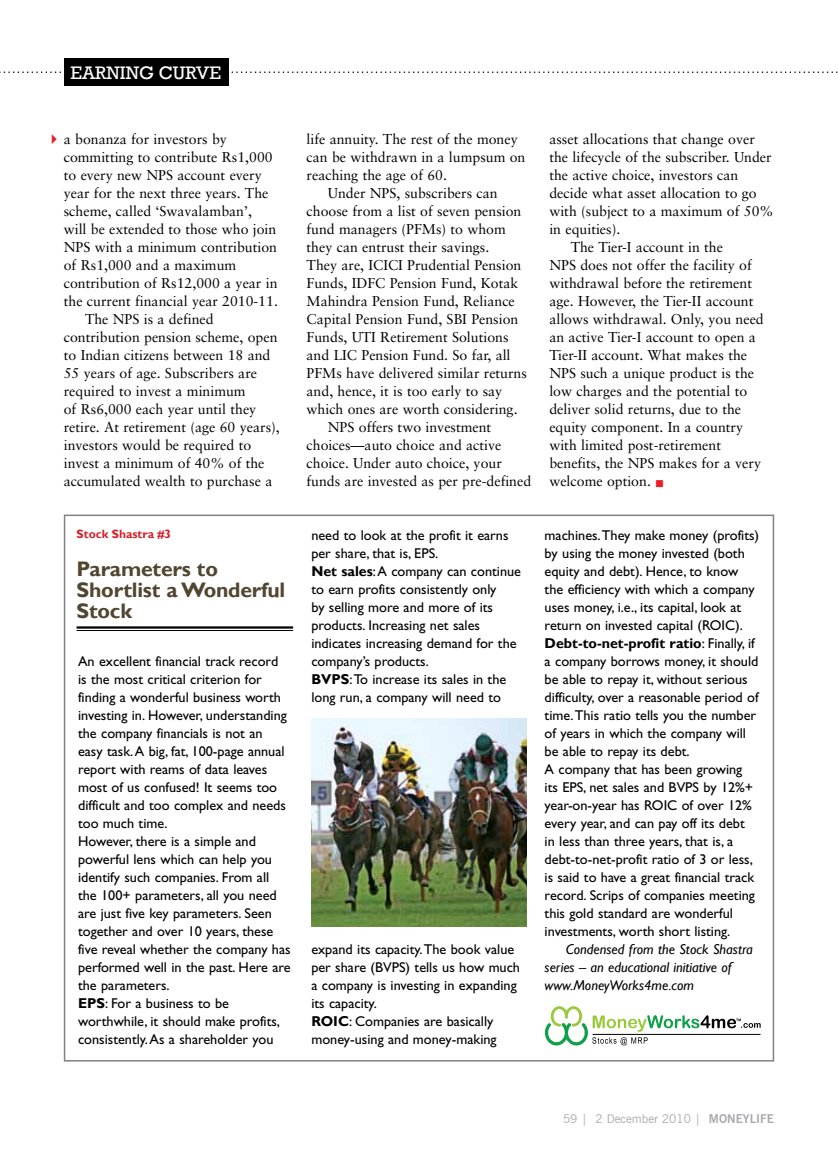
<style>
.page{position:relative;width:838px;height:1161px;background:#fff}
.page>*{position:absolute;margin:0;border:0;box-sizing:border-box;transform-origin:0 0}
.t1{font:700 21px/21px "Gill Sans";letter-spacing:-.01em;color:#514630}
.t2{font:18.6px "Rockwell";color:#fff}
.t3{font:14.25px/18px "Gill Sans";color:#000}
.t4{font:14.25px "Sabon";color:#000}
.t5{font:italic 14.25px/18px "Gill Sans";color:#000}
.t6{font:12px "News Gothic BT";color:#a7a9ac}
.t7{font:700 12px "Gill Sans";color:#d2232a}
.s1{font-weight:700}
.s2{color:#ed1d24}
</style>
<div class="page">
<svg style="left:0;top:71px;width:838px;height:2px"></svg>
<div style="left:64px;top:59px;width:164px;height:27px;background:#000"></div>
<hr style="left:77px;top:626px;width:216px;height:3px;background:#000">
<hr style="left:77px;top:630px;width:216px;height:1px;background:#000">
<img style="left:311px;top:719px;width:216px;height:207px">
<svg style="left:545px;top:1006px;width:215px;height:39px"></svg>
<hr style="left:592px;top:1034px;width:168px;height:1px;background:#000">
<h2 class="t2" style="left:71px;top:62px;width:152px">EARNING CURVE</h2>
<p class="t4" style="left:64px;top:131px;width:165px">a bonanza for investors by</p>
<p class="t4" style="left:64px;top:149px;width:210px">committing to contribute Rs1,000</p>
<p class="t4" style="left:64px;top:167px;width:199px">to every new NPS account every</p>
<p class="t4" style="left:64px;top:185px;width:206px">year for the next three years. The</p>
<p class="t4" style="left:64px;top:203px;width:190px">scheme, called ‘Swavalamban’,</p>
<p class="t4" style="left:64px;top:221px;width:214px">will be extended to those who join</p>
<p class="t4" style="left:64px;top:239px;width:215px">NPS with a minimum contribution</p>
<p class="t4" style="left:64px;top:257px;width:174px">of Rs1,000 and a maximum</p>
<p class="t4" style="left:64px;top:275px;width:215px">contribution of Rs12,000 a year in</p>
<p class="t4" style="left:64px;top:293px;width:216px">the current financial year 2010-11.</p>
<p class="t4" style="left:85px;top:311px;width:130px">The NPS is a defined</p>
<p class="t4" style="left:64px;top:329px;width:215px">contribution pension scheme, open</p>
<p class="t4" style="left:64px;top:347px;width:208px">to Indian citizens between 18 and</p>
<p class="t4" style="left:64px;top:365px;width:195px">55 years of age. Subscribers are</p>
<p class="t4" style="left:64px;top:383px;width:183px">required to invest a minimum</p>
<p class="t4" style="left:64px;top:401px;width:194px">of Rs6,000 each year until they</p>
<p class="t4" style="left:64px;top:419px;width:217px">retire. At retirement (age 60 years),</p>
<p class="t4" style="left:64px;top:437px;width:189px">investors would be required to</p>
<p class="t4" style="left:64px;top:455px;width:202px">invest a minimum of 40% of the</p>
<p class="t4" style="left:64px;top:473px;width:210px">accumulated wealth to purchase a</p>
<p class="t7" style="left:77px;top:527px;width:96px">Stock Shastra #3</p>
<h1 class="t1" style="left:77px;top:558px;width:210px">Parameters to<br>Shortlist a Wonderful<br>Stock</h1>
<p class="t3" style="left:78px;top:652px;width:214px">An excellent financial track record<br>is the most critical criterion for finding a wonderful business worth investing in. However, understanding the company financials is not an easy task. A big, fat, 100-page annual report with reams of data leaves most of us confused! It seems too difficult and too complex and needs too much time.<br>However, there is a simple and powerful lens which can help you identify such companies. From all the 100+ parameters, all you need are just five key parameters. Seen together and over 10 years, these five reveal whether the company has performed well in the past. Here are the parameters.<br><span class="s1">EPS</span>: For a business to be worthwhile, it should make profits, consistently. As a shareholder you</p>
<p class="t4" style="left:306px;top:131px;width:213px">life annuity. The rest of the money</p>
<p class="t4" style="left:306px;top:149px;width:220px">can be withdrawn in a lumpsum on</p>
<p class="t4" style="left:306px;top:167px;width:142px">reaching the age of 60.</p>
<p class="t4" style="left:328px;top:184px;width:171px">Under NPS, subscribers can</p>
<p class="t4" style="left:306px;top:202px;width:216px">choose from a list of seven pension</p>
<p class="t4" style="left:306px;top:220px;width:201px">fund managers (PFMs) to whom</p>
<p class="t4" style="left:306px;top:238px;width:184px">they can entrust their savings.</p>
<p class="t4" style="left:306px;top:256px;width:216px">They are, ICICI Prudential Pension</p>
<p class="t4" style="left:306px;top:274px;width:213px">Funds, IDFC Pension Fund, Kotak</p>
<p class="t4" style="left:306px;top:292px;width:210px">Mahindra Pension Fund, Reliance</p>
<p class="t4" style="left:306px;top:310px;width:213px">Capital Pension Fund, SBI Pension</p>
<p class="t4" style="left:306px;top:328px;width:203px">Funds, UTI Retirement Solutions</p>
<p class="t4" style="left:306px;top:346px;width:205px">and LIC Pension Fund. So far, all</p>
<p class="t4" style="left:306px;top:364px;width:222px">PFMs have delivered similar returns</p>
<p class="t4" style="left:306px;top:382px;width:197px">and, hence, it is too early to say</p>
<p class="t4" style="left:306px;top:400px;width:212px">which ones are worth considering.</p>
<p class="t4" style="left:328px;top:418px;width:165px">NPS offers two investment</p>
<p class="t4" style="left:306px;top:436px;width:196px">choices—auto choice and active</p>
<p class="t4" style="left:306px;top:454px;width:197px">choice. Under auto choice, your</p>
<p class="t4" style="left:306px;top:472px;width:226px">funds are invested as per pre-defined</p>
<p class="t4" style="left:549px;top:130px;width:207px">asset allocations that change over</p>
<p class="t4" style="left:549px;top:148px;width:224px">the lifecycle of the subscriber. Under</p>
<p class="t4" style="left:549px;top:166px;width:190px">the active choice, investors can</p>
<p class="t4" style="left:549px;top:184px;width:209px">decide what asset allocation to go</p>
<p class="t4" style="left:549px;top:202px;width:226px">with (subject to a maximum of 50%</p>
<p class="t4" style="left:549px;top:220px;width:72px">in equities).</p>
<p class="t4" style="left:570px;top:238px;width:154px">The Tier-I account in the</p>
<p class="t4" style="left:549px;top:256px;width:204px">NPS does not offer the facility of</p>
<p class="t4" style="left:549px;top:274px;width:204px">withdrawal before the retirement</p>
<p class="t4" style="left:549px;top:292px;width:206px">age. However, the Tier-II account</p>
<p class="t4" style="left:549px;top:310px;width:216px">allows withdrawal. Only, you need</p>
<p class="t4" style="left:549px;top:328px;width:208px">an active Tier-I account to open a</p>
<p class="t4" style="left:549px;top:346px;width:199px">Tier-II account. What makes the</p>
<p class="t4" style="left:549px;top:364px;width:206px">NPS such a unique product is the</p>
<p class="t4" style="left:549px;top:382px;width:199px">low charges and the potential to</p>
<p class="t4" style="left:549px;top:400px;width:193px">deliver solid returns, due to the</p>
<p class="t4" style="left:549px;top:418px;width:195px">equity component. In a country</p>
<p class="t4" style="left:549px;top:436px;width:173px">with limited post-retirement</p>
<p class="t4" style="left:549px;top:454px;width:213px">benefits, the NPS makes for a very</p>
<p class="t4" style="left:549px;top:472px;width:116px">welcome option. <span class="s2">■</span></p>
<p class="t3" style="left:311px;top:526px;width:211px">need to look at the profit it earns per share, that is, EPS.<br><span class="s1">Net sales</span>: A company can continue to earn profits consistently only<br>by selling more and more of its products. Increasing net sales indicates increasing demand for the company’s products.<br><span class="s1">BVPS</span>: To increase its sales in the long run, a company will need to</p>
<p class="t3" style="left:311px;top:940px;width:210px">expand its capacity. The book value per share (BVPS) tells us how much a company is investing in expanding its capacity.<br><span class="s1">ROIC</span>: Companies are basically money-using and money-making</p>
<p class="t3" style="left:544px;top:526px;width:216px">machines. They make money (profits) by using the money invested (both equity and debt). Hence, to know the efficiency with which a company uses money, i.e., its capital, look at return on invested capital (ROIC).<br><span class="s1">Debt-to-net-profit ratio</span>: Finally, if a company borrows money, it should be able to repay it, without serious difficulty, over a reasonable period of time. This ratio tells you the number of years in which the company will be able to repay its debt.<br>A company that has been growing its EPS, net sales and BVPS by 12%+ year-on-year has ROIC of over 12% every year, and can pay off its debt<br>in less than three years, that is, a debt-to-net-profit ratio of 3 or less, is said to have a great financial track record. Scrips of companies meeting this gold standard are wonderful investments, worth short listing.</p>
<p class="t5" style="left:544px;top:940px;width:210px;text-indent:21px">Condensed from the Stock Shastra series – an educational initiative of www.MoneyWorks4me.com</p>
<p class="t6" style="left:563px;top:1111px;width:213px">59 | 2 December 2010 | <span class="s1">MONEYLIFE</span></p>
</div>
